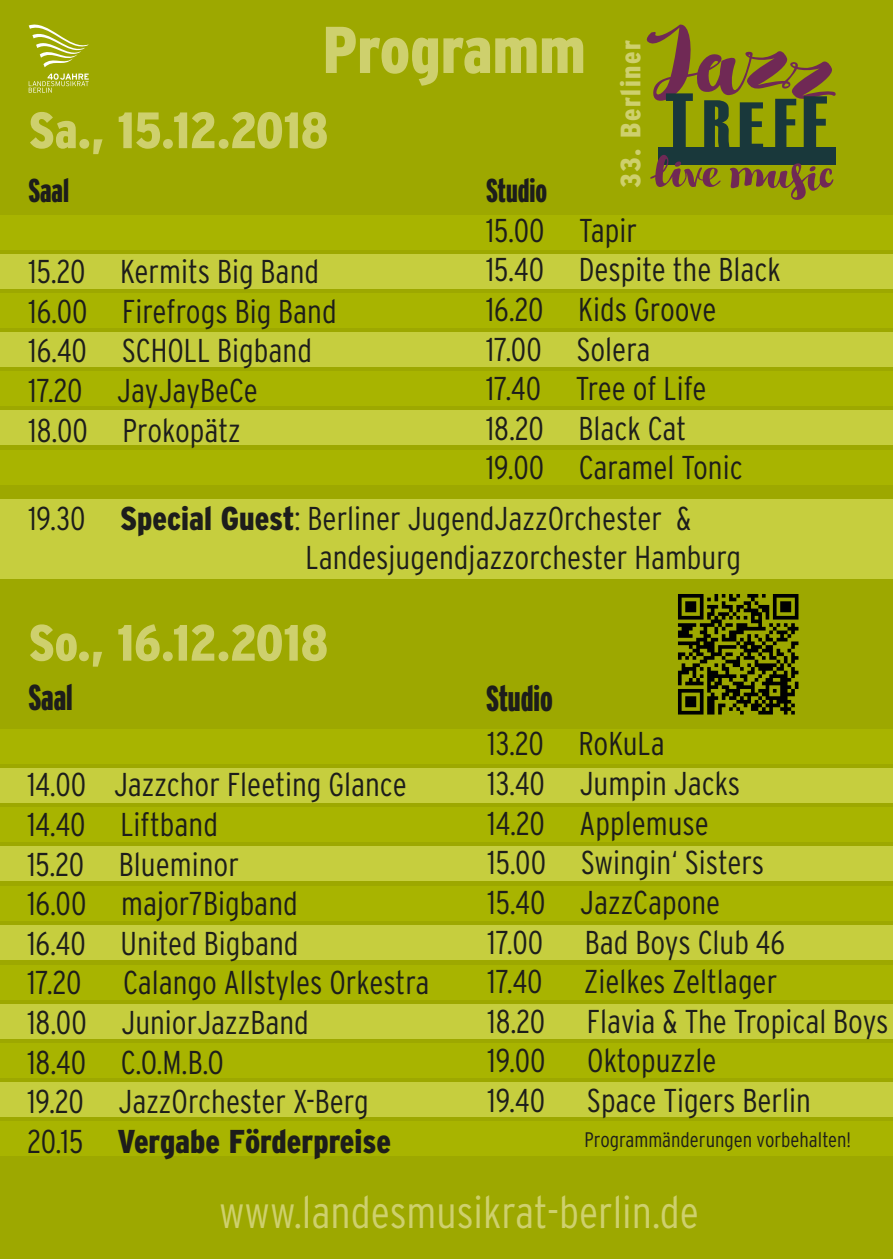
<style>
.page{position:relative;width:893px;height:1259px;background:#9da800}
.page>*{position:absolute;margin:0;border:0;box-sizing:border-box;transform-origin:0 0}
.t1{font:82.5px "Haettenschweiler";color:#19383b}
.t2{font:900 condensed 66px "Interstate";color:#ced06d}
.t3{font:900 condensed 51px "Interstate";color:#ced06d}
.t4{font:300 condensed 45px "Interstate";color:#ced06d}
.t5{font:900 extra-condensed 36px "Interstate";color:#1d1d1b}
.t6{font:300 condensed 33px/39.6px "Interstate";color:#1d1d1b}
.t7{font:900 extra-condensed 33px "Interstate";color:#1d1d1b}
.t8{font:900 condensed 27.9px "Interstate";letter-spacing:.055em;color:#ced06d}
.t9{font:300 condensed 21px "Interstate";color:#1d1d1b}
.s1{font-size:69.9px}
.s2{font-size:67.8px}
.s3{font-size:73.2px}
.s4{font-size:80.7px}
.s5{font-weight:900;font-stretch:extra-condensed}
.s6{font-weight:900}
</style>
<div class="page">
<div style="left:0;top:729px;width:893px;height:35px;background:#a8b400"></div>
<div style="left:0;top:768px;width:893px;height:34px;background:#c6ce3e"></div>
<div style="left:0;top:807px;width:893px;height:35px;background:#a8b400"></div>
<div style="left:0;top:846px;width:893px;height:35px;background:#c6ce3e"></div>
<div style="left:0;top:886px;width:893px;height:34px;background:#a8b400"></div>
<div style="left:0;top:925px;width:893px;height:35px;background:#c6ce3e"></div>
<div style="left:0;top:965px;width:893px;height:34px;background:#a8b400"></div>
<div style="left:0;top:1004px;width:893px;height:34px;background:#c6ce3e"></div>
<div style="left:0;top:1043px;width:893px;height:34px;background:#a8b400"></div>
<div style="left:0;top:1082px;width:893px;height:34px;background:#c6ce3e"></div>
<div style="left:0;top:1121px;width:893px;height:35px;background:#a8b400"></div>
<div style="left:0;top:215px;width:893px;height:34px;background:#a8b400"></div>
<div style="left:0;top:254px;width:893px;height:34px;background:#c6ce3e"></div>
<div style="left:0;top:293px;width:893px;height:35px;background:#a8b400"></div>
<div style="left:0;top:332px;width:893px;height:34px;background:#c6ce3e"></div>
<div style="left:0;top:371px;width:893px;height:35px;background:#a8b400"></div>
<div style="left:0;top:410px;width:893px;height:35px;background:#c6ce3e"></div>
<div style="left:0;top:499px;width:893px;height:79px;background:#c6ce3e"></div>
<div style="left:0;top:450px;width:893px;height:35px;background:#a8b400"></div>
<div style="left:658px;top:148px;width:177px;height:17px;background:#19383b"></div>
<svg style="left:646px;top:24px;width:190px;height:77px"></svg>
<svg style="left:730px;top:163px;width:103px;height:37px"></svg>
<svg style="left:650px;top:155px;width:71px;height:32px"></svg>
<svg style="left:29px;top:24px;width:60px;height:69px"></svg>
<svg style="left:678px;top:594px;width:120px;height:120px"></svg>
<p class="t2" style="left:322px;top:13px;width:265px">Programm</p>
<p class="t3" style="left:28px;top:102px;width:302px">Sa., 15.12.2018</p>
<p class="t8" style="left:615px;top:188px;width:149px;rotate:-90deg">33. Berliner</p>
<p class="t1" style="left:665px;top:66px;width:164px">T<span class="s1">R</span><span class="s2">E</span><span class="s3">F</span><span class="s4">F</span></p>
<p class="t7" style="left:28px;top:172px;width:42px">Saal</p>
<p class="t6" style="left:486px;top:170px;width:296px"><span class="s5">Studio<br></span>15.00 Tapir<br>15.40 Despite the Black<br>16.20 Kids Groove<br>17.00 Solera<br>17.40 Tree of Life<br>18.20 Black Cat<br>19.00 Caramel Tonic</p>
<p class="t6" style="left:28px;top:251px;width:310px">15.20 Kermits Big Band<br>16.00 Firefrogs Big Band<br>16.40 SCHOLL Bigband<br>17.20 JayJayBeCe<br>18.00 Prokopätz</p>
<p class="t6" style="left:306px;top:498px;width:437px;text-indent:-277px">19.30 <span class="s6">Special Guest</span>: Berliner JugendJazzOrchester &amp;<br>Landesjugendjazzorchester Hamburg</p>
<p class="t3" style="left:28px;top:614px;width:301px">So., 16.12.2018</p>
<p class="t5" style="left:28px;top:677px;width:46px">Saal</p>
<p class="t6" style="left:27px;top:764px;width:381px">14.00 Jazzchor Fleeting Glance<br>14.40 Liftband<br>15.20 Blueminor<br>16.00 major7Bigband<br>16.40 United Bigband<br>17.20</p>
<p class="t6" style="left:27px;top:962px;width:404px;text-indent:96px">Calango Allstyles Orkestra<br>18.00 JuniorJazzBand<br>18.40 C.O.M.B.O<br>19.20 JazzOrchester X-Berg<br>20.15 <span class="s6">Vergabe Förderpreise</span></p>
<p class="t5" style="left:486px;top:678px;width:68px">Studio</p>
<p class="t6" style="left:488px;top:724px;width:278px">13.20 RoKuLa<br>13.40 Jumpin Jacks<br>14.20 Applemuse<br>15.00 Swingin‘ Sisters<br>15.40 JazzCapone<br>17.00</p>
<p class="t6" style="left:585px;top:922px;width:202px">Bad Boys Club 46</p>
<p class="t6" style="left:488px;top:961px;width:57px">17.40</p>
<p class="t6" style="left:584px;top:961px;width:195px">Zielkes Zeltlager</p>
<p class="t6" style="left:488px;top:1001px;width:59px">18.20</p>
<p class="t6" style="left:587px;top:1001px;width:303px">Flavia &amp; The Tropical Boys</p>
<p class="t6" style="left:488px;top:1040px;width:60px">19.00</p>
<p class="t6" style="left:587px;top:1040px;width:131px">Oktopuzzle</p>
<p class="t6" style="left:488px;top:1080px;width:59px">19.40</p>
<p class="t6" style="left:587px;top:1080px;width:226px">Space Tigers Berlin</p>
<p class="t9" style="left:584px;top:1127px;width:268px">Programmänderungen vorbehalten!</p>
<p class="t4" style="left:219px;top:1186px;width:482px">www.landesmusikrat-berlin.de</p>
</div>
